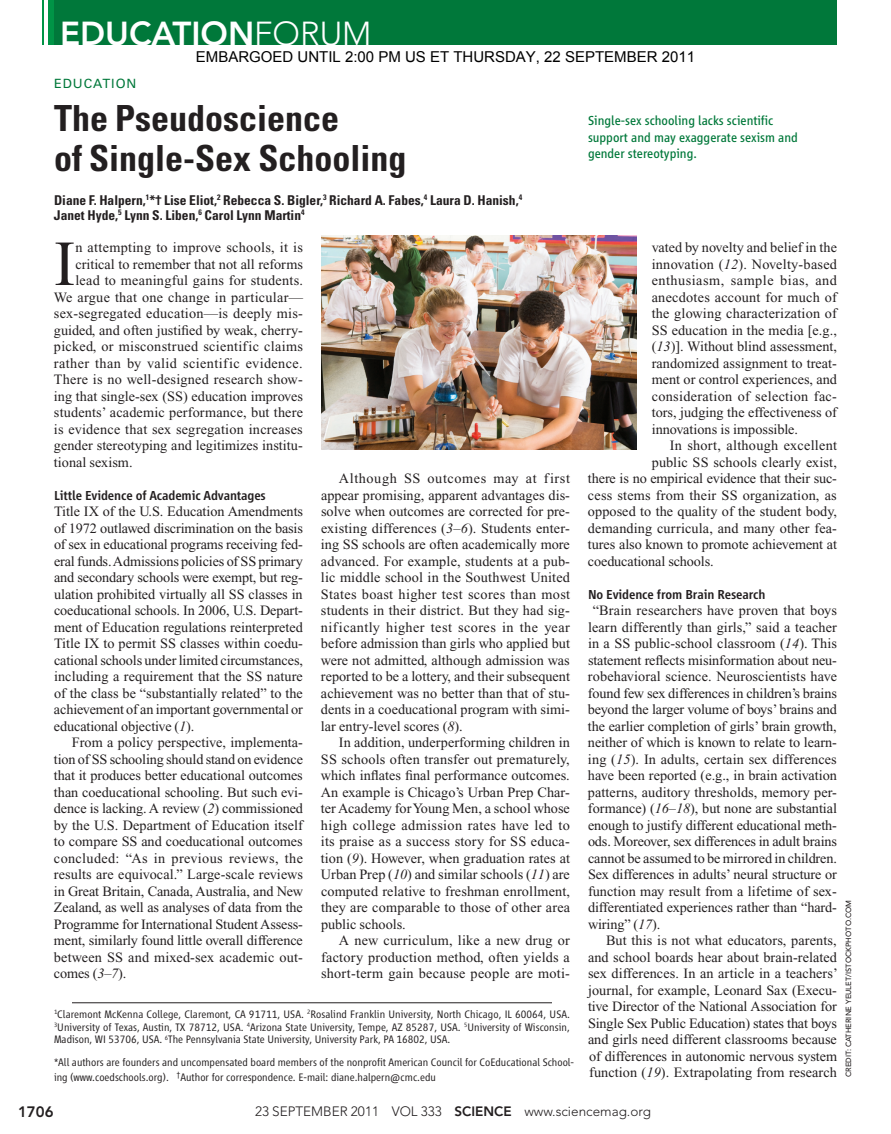
<style>
.page{position:relative;width:891px;height:1134px;background:#fff}
.page>*{position:absolute;margin:0;border:0;box-sizing:border-box;transform-origin:0 0}
.Paragraph_First{font:64.05px "Times New Roman";color:#231f20}
.Paragraph_Title{font:700 condensed 36px/40.5px "Univers LT";color:#231f20}
.t1{font:800 33px "Avenir LT";color:#fff}
.t2{font:15px "Arial";color:#000}
.t3{font:800 15px "Avenir LT";color:#231f20}
.Paragraph_Normal{font:14.25px/16.5px "Times New Roman";letter-spacing:.005em;color:#231f20;text-align:justify}
.Paragraph_after_Subh{font:14.25px/16.5px "Times New Roman";letter-spacing:-.01em;color:#231f20;text-align:justify}
.Paragraph_First-2{font:14.25px "Times New Roman";letter-spacing:.015em;color:#231f20}
.Authors{font:700 condensed 13.5px/15px "Univers LT";color:#231f20}
.Comment_tweaser{font:13.5px/16.5px "Vialog LT";color:#00783a}
.Paragraph_Subhead{font:500 13.5px "Vialog LT";letter-spacing:-.01em;color:#231f20}
.t4{font:300 13.5px "Avenir LT";color:#231f20}
.Overlines{font:12.75px "Univers LT";letter-spacing:.075em;color:#00783a}
.Author_attribute{font:300 11.25px/12.8px "Vialog LT";color:#231f20;text-align:justify}
.Author_notes{font:300 11.25px/15px "Vialog LT";color:#231f20}
.Figure_Credit{font:500 7.5px "Avenir LT";color:#231f20}
.s1{font-weight:300}
.s2{font-style:italic}
.s3{font-weight:800}
</style>
<div class="page">
<div style="left:54px;top:0;width:783px;height:45px;background:#00783a"></div>
<div style="left:48px;top:0;width:6px;height:45px;background:#009446"></div>
<hr style="left:42px;top:0;width:2px;height:45px;background:#009446">
<hr style="left:72px;top:1003px;width:480px;height:1px;background:#231f20">
<img style="left:321px;top:236px;width:316px;height:214px">
<p class="t1" style="left:60px;top:14px;width:313px">EDUCATION<span class="s1">FORUM</span></p>
<p class="Overlines" style="left:54px;top:76px;width:84px">EDUCATION</p>
<p class="t2" style="left:196px;top:47px;width:501px">EMBARGOED UNTIL 2:00 PM US ET THURSDAY, 22 SEPTEMBER 2011</p>
<p class="Paragraph_Title" style="left:54px;top:98px;width:354px">The Pseudoscience<br>of Single-Sex Schooling</p>
<p class="Authors" style="left:54px;top:192px;width:470px">Diane F. Halpern,<sup>1</sup>*† Lise Eliot,<sup>2</sup> Rebecca S. Bigler,<sup>3</sup> Richard A. Fabes,<sup>4</sup> Laura D. Hanish,<sup>4<br></sup>Janet Hyde,<sup>5</sup> Lynn S. Liben,<sup>6</sup> Carol Lynn Martin<sup>4</sup></p>
<p class="Paragraph_First" style="left:54px;top:229px;width:23px">I</p>
<p class="Paragraph_First-2" style="left:75px;top:239px;width:229px">n attempting to improve schools, it is</p>
<p class="Paragraph_First-2" style="left:75px;top:256px;width:229px">critical to remember that not all reforms</p>
<p class="Paragraph_First-2" style="left:75px;top:272px;width:229px">lead to meaningful gains for students.</p>
<p class="Paragraph_First-2" style="left:54px;top:289px;width:251px">We argue that one change in particular—</p>
<p class="Paragraph_First-2" style="left:54px;top:305px;width:250px">sex-segregated education—is deeply mis-</p>
<p class="Paragraph_First-2" style="left:54px;top:322px;width:250px">guided, and often justified by weak, cherry-</p>
<p class="Paragraph_First-2" style="left:54px;top:338px;width:250px">picked, or misconstrued scientific claims</p>
<p class="Paragraph_First-2" style="left:54px;top:355px;width:250px">rather than by valid scientific evidence.</p>
<p class="Paragraph_First-2" style="left:54px;top:372px;width:251px">There is no well-designed research show-</p>
<p class="Paragraph_First-2" style="left:54px;top:388px;width:250px">ing that single-sex (SS) education improves</p>
<p class="Paragraph_First-2" style="left:54px;top:405px;width:251px">students’ academic performance, but there</p>
<p class="Paragraph_First-2" style="left:54px;top:421px;width:250px">is evidence that sex segregation increases</p>
<p class="Paragraph_First-2" style="left:54px;top:438px;width:251px">gender stereotyping and legitimizes institu-</p>
<p class="Paragraph_First-2" style="left:54px;top:454px;width:80px">tional sexism.</p>
<p class="Paragraph_Subhead" style="left:54px;top:488px;width:213px">Little Evidence of Academic Advantages</p>
<p class="Paragraph_after_Subh" style="left:54px;top:503px;width:251px">Title IX of the U.S. Education Amendments of 1972 outlawed discrimination on the basis of sex in educational programs receiving fed&shy;eral funds. Admissions policies of SS primary and secondary schools were exempt, but reg&shy;ulation prohibited virtually all SS classes in coeducational schools. In 2006, U.S. Depart&shy;ment of Education regulations reinterpreted Title IX to permit SS classes within coedu&shy;cational schools under limited circumstances, including a requirement that the SS nature of the class be “substantially related” to the achievement of an important governmental or educational objective (<span class="s2">1</span>).</p>
<p class="Paragraph_Normal" style="left:54px;top:734px;width:251px;text-indent:18px">From a policy perspective, implementa&shy;tion of SS schooling should stand on evidence that it produces better educational outcomes than coeducational schooling. But such evi&shy;dence is lacking. A review (<span class="s2">2</span>) commissioned by the U.S. Department of Education itself to compare SS and coeducational outcomes concluded: “As in previous reviews, the results are equivocal.” Large-scale reviews in Great Britain, Canada, Australia, and New Zealand, as well as analyses of data from the Programme for International Student Assess&shy;ment, similarly found little overall difference between SS and mixed-sex academic out&shy;comes (<span class="s2">3</span>–<span class="s2">7</span>).</p>
<p class="Paragraph_Normal" style="left:321px;top:470px;width:251px;text-indent:18px">Although SS outcomes may at first appear promising, apparent advantages dis&shy;solve when outcomes are corrected for pre&shy;existing differences (<span class="s2">3</span>–<span class="s2">6</span>). Students enter&shy;ing SS schools are often academically more advanced. For example, students at a pub&shy;lic middle school in the Southwest United States boast higher test scores than most students in their district. But they had sig&shy;nificantly higher test scores in the year before admission than girls who applied but were not admitted, although admission was reported to be a lottery, and their subsequent achievement was no better than that of stu&shy;dents in a coeducational program with simi&shy;lar entry-level scores (<span class="s2">8</span>).</p>
<p class="Paragraph_Normal" style="left:321px;top:734px;width:251px;text-indent:18px">In addition, underperforming children in SS schools often transfer out prematurely, which inflates final performance outcomes.<br>An example is Chicago’s Urban Prep Char&shy;ter Academy for Young Men, a school whose high college admission rates have led to its praise as a success story for SS educa&shy;tion (<span class="s2">9</span>). However, when graduation rates at Urban Prep (<span class="s2">10</span>) and similar schools (<span class="s2">11</span>) are computed relative to freshman enrollment, they are comparable to those of other area public schools.</p>
<p class="Paragraph_Normal" style="left:321px;top:932px;width:251px;text-indent:18px">A new curriculum, like a new drug or factory production method, often yields a short-term gain because people are moti-</p>
<p class="Author_attribute" style="left:54px;top:1008px;width:518px"><sup>1</sup>Claremont McKenna College, Claremont, CA 91711, USA. <sup>2</sup>Rosalind Franklin University, North Chicago, IL 60064, USA.<br><sup>3</sup>University of Texas, Austin, TX 78712, USA. <sup>4</sup>Arizona State University, Tempe, AZ 85287, USA. <sup>5</sup>University of Wisconsin, Madison, WI 53706, USA. <sup>6</sup>The Pennsylvania State University, University Park, PA 16802, USA.</p>
<p class="Author_notes" style="left:54px;top:1055px;width:522px">*All authors are founders and uncompensated board members of the nonprofit American Council for CoEducational School&shy;ing (www.coedschools.org). <sup>†</sup>Author for correspondence. E-mail: diane.halpern@cmc.edu</p>
<p class="Comment_tweaser" style="left:588px;top:113px;width:211px">Single-sex schooling lacks scientific support and may exaggerate sexism and gender stereotyping.</p>
<p class="Paragraph_Normal" style="left:652px;top:239px;width:187px">vated by novelty and belief in the innovation (<span class="s2">12</span>). Novelty-based enthusiasm, sample bias, and anecdotes account for much of the glowing characterization of SS education in the media [e.g., (<span class="s2">13</span>)]. Without blind assessment, randomized assignment to treat&shy;ment or control experiences, and consideration of selection fac&shy;tors, judging the effectiveness of innovations is impossible.</p>
<p class="Paragraph_Normal" style="left:670px;top:437px;width:169px">In short, although excellent</p>
<p class="Paragraph_Normal" style="left:652px;top:454px;width:187px">public SS schools clearly exist,</p>
<p class="Paragraph_Normal" style="left:588px;top:470px;width:251px">there is no empirical evidence that their suc-</p>
<p class="Paragraph_Normal" style="left:588px;top:487px;width:250px">cess stems from their SS organization, as</p>
<p class="Paragraph_Normal" style="left:588px;top:503px;width:250px">opposed to the quality of the student body,</p>
<p class="Paragraph_Normal" style="left:588px;top:520px;width:251px">demanding curricula, and many other fea-</p>
<p class="Paragraph_Normal" style="left:588px;top:536px;width:251px">tures also known to promote achievement at</p>
<p class="Paragraph_Normal" style="left:588px;top:553px;width:127px">coeducational schools.</p>
<p class="Paragraph_Subhead" style="left:588px;top:587px;width:179px">No Evidence from Brain Research</p>
<p class="Paragraph_after_Subh" style="left:588px;top:602px;width:251px;text-indent:5px">“Brain researchers have proven that boys learn differently than girls,” said a teacher in a SS public-school classroom (<span class="s2">14</span>). This statement reflects misinformation about neu&shy;robehavioral science. Neuroscientists have found few sex differences in children’s brains beyond the larger volume of boys’ brains and the earlier completion of girls’ brain growth, neither of which is known to relate to learn&shy;ing (<span class="s2">15</span>). In adults, certain sex differences have been reported (e.g., in brain activation patterns, auditory thresholds, memory per&shy;formance) (<span class="s2">16</span>–<span class="s2">18</span>), but none are substantial enough to justify different educational meth&shy;ods. Moreover, sex differences in adult brains cannot be assumed to be mirrored in children.<br>Sex differences in adults’ neural structure or function may result from a lifetime of sex&shy;differentiated experiences rather than “hard&shy;wiring” (<span class="s2">17</span>).</p>
<p class="Paragraph_Normal" style="left:588px;top:932px;width:252px;text-indent:18px">But this is not what educators, parents, and school boards hear about brain-related sex differences. In an article in a teachers’ journal, for example, Leonard Sax (Execu&shy;tive Director of the National Association for Single Sex Public Education) states that boys and girls need different classrooms because of differences in autonomic nervous system function (<span class="s2">19</span>). Extrapolating from research</p>
<p class="Figure_Credit" style="left:844px;top:1077px;width:179px;rotate:-90deg">CREDIT: CATHERINE YEULET/ISTOCKPHOTO.COM</p>
<p class="t3" style="left:18px;top:1103px;width:37px">1706</p>
<p class="t4" style="left:255px;top:1104px;width:397px">23 SEPTEMBER 2011 VOL 333 <span class="s3">SCIENCE</span> www.sciencemag.org</p>
</div>
